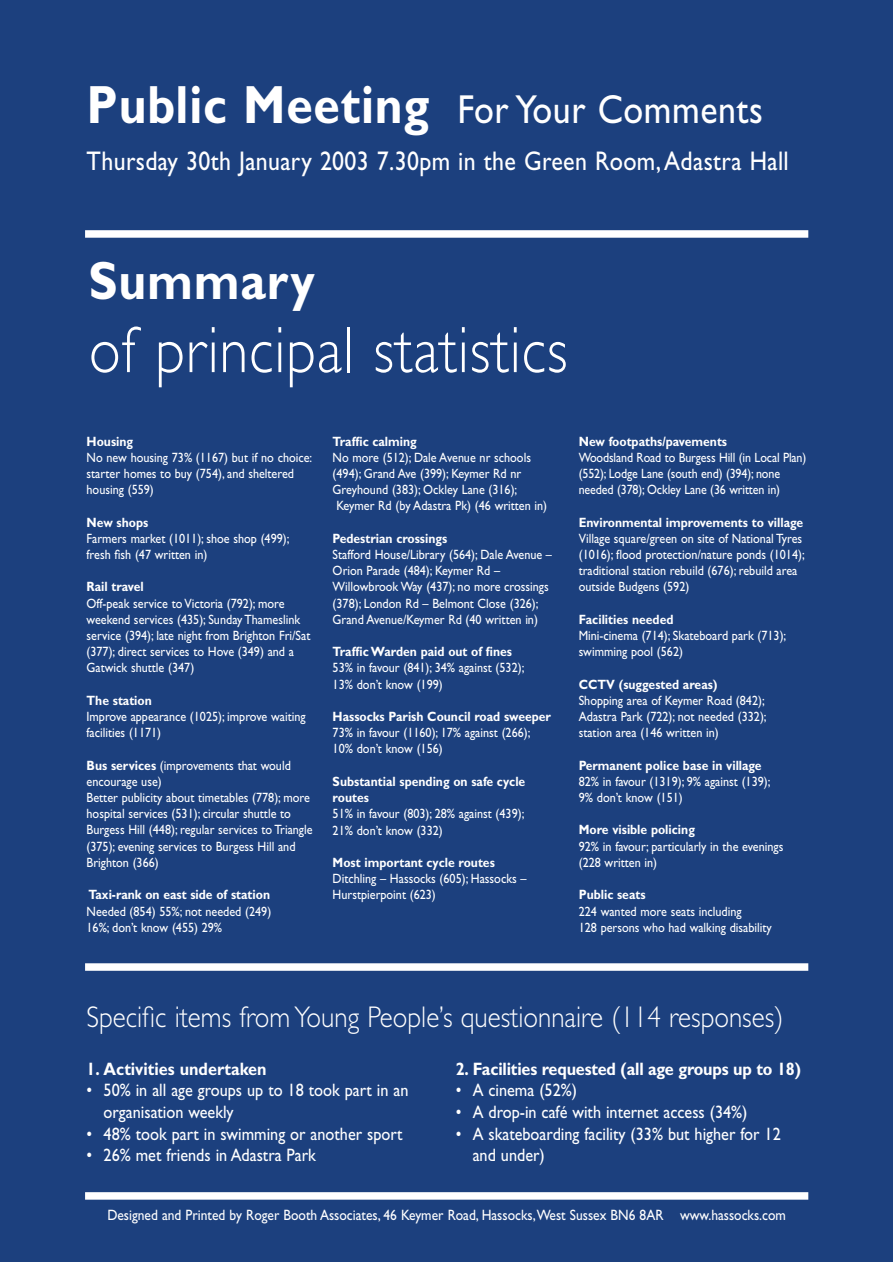
<style>
.page{position:relative;width:893px;height:1262px;background:#fff}
.page>*{position:absolute;margin:0;border:0;box-sizing:border-box;transform-origin:0 0}
.t1{font:300 66px "Gill Sans";letter-spacing:.015em;color:#fff;scale:.89 1}
.t2{font:700 54px "Gill Sans";letter-spacing:.015em;color:#fff;scale:.89 1}
.t3{font:40.5px "Gill Sans";letter-spacing:.015em;color:#fff;scale:.89 1}
.t4{font:300 30px "Gill Sans";color:#fff;scale:.9 1}
.t5{font:27px "Gill Sans";letter-spacing:.015em;color:#fff;scale:.89 1}
.t6{font:18px/21.6px "Gill Sans";color:#fff;scale:.9 1}
.t7{font:700 18px "Gill Sans";letter-spacing:-.01em;color:#fff;scale:.9 1}
.t8{font:15px "Gill Sans";color:#fff;scale:.9 1}
.t9{font:13.5px/16.2px "Gill Sans";color:#fff;scale:.9 1}
.t10{font:700 13.5px/16.2px "Gill Sans";color:#fff;scale:.9 1}
.t11{font:13.5px/16.2px "Gill Sans";color:#fff;scale:.89 1}
.s1{font-weight:700;font-size:54px}
.s2{font-weight:700}
</style>
<div class="page">
<div style="left:0;top:0;width:892px;height:1261px;background:#1c407e"></div>
<div style="left:85px;top:963px;width:723px;height:7px;background:#fff"></div>
<div style="left:85px;top:230px;width:723px;height:8px;background:#fff"></div>
<div style="left:85px;top:1192px;width:723px;height:7px;background:#fff"></div>
<h3 class="t3" style="left:87px;top:96px;width:761px"><span class="s1">Public Meeting</span> For Your Comments</h3>
<h3 class="t5" style="left:87px;top:151px;width:790px">Thursday 30th January 2003 7.30pm in the Green Room,Adastra Hall</h3>
<h2 class="t2" style="left:89px;top:262px;width:255px">Summary</h2>
<h1 class="t1" style="left:89px;top:327px;width:539px">of principal statistics</h1>
<p class="t10" style="left:87px;top:434px;width:53px">Housing</p>
<p class="t9" style="left:87px;top:450px;width:252px">No new housing 73% (1167) but if no choice: starter homes to buy (754), and sheltered housing (559)</p>
<p class="t10" style="left:87px;top:515px;width:70px">New shops</p>
<p class="t9" style="left:87px;top:531px;width:227px">Farmers market (1011); shoe shop (499); fresh fish (47 written in)</p>
<p class="t10" style="left:87px;top:580px;width:65px">Rail travel</p>
<p class="t9" style="left:87px;top:596px;width:250px">Off-peak service to Victoria (792); more weekend services (435); Sunday Thameslink service (394); late night from Brighton Fri/Sat (377); direct services to Hove (349) and a Gatwick shuttle (347)</p>
<p class="t10" style="left:87px;top:693px;width:74px">The station</p>
<p class="t9" style="left:87px;top:710px;width:245px">Improve appearance (1025); improve waiting facilities (1171)</p>
<p class="t9" style="left:87px;top:758px;width:253px"><span class="s2">Bus services</span> (improvements that would encourage use)<br>Better publicity about timetables (778); more hospital services (531); circular shuttle to Burgess Hill (448); regular services to Triangle (375); evening services to Burgess Hill and Brighton (366)</p>
<p class="t10" style="left:88px;top:888px;width:203px">Taxi-rank on east side of station</p>
<p class="t9" style="left:87px;top:904px;width:207px">Needed (854) 55%; not needed (249)<br>16%; don’t know (455) 29%</p>
<p class="t10" style="left:332px;top:434px;width:95px">Traffic calming</p>
<p class="t9" style="left:332px;top:450px;width:240px">No more (512); Dale Avenue nr schools (494); Grand Ave (399); Keymer Rd nr Greyhound (383); Ockley Lane (316); Keymer Rd (by Adastra Pk) (46 written in)</p>
<p class="t10" style="left:332px;top:531px;width:129px">Pedestrian crossings</p>
<p class="t9" style="left:332px;top:548px;width:245px">Stafford House/Library (564); Dale Avenue – Orion Parade (484); Keymer Rd – Willowbrook Way (437); no more crossings (378); London Rd – Belmont Close (326); Grand Avenue/Keymer Rd (40 written in)</p>
<p class="t10" style="left:332px;top:645px;width:201px">Traffic Warden paid out of fines</p>
<p class="t9" style="left:332px;top:661px;width:214px">53% in favour (841); 34% against (532);<br>13% don’t know (199)</p>
<p class="t10" style="left:332px;top:710px;width:244px">Hassocks Parish Council road sweeper</p>
<p class="t9" style="left:332px;top:726px;width:221px">73% in favour (1160); 17% against (266);<br>10% don’t know (156)</p>
<p class="t10" style="left:332px;top:774px;width:215px">Substantial spending on safe cycle routes</p>
<p class="t9" style="left:332px;top:807px;width:214px">51% in favour (803); 28% against (439);<br>21% don’t know (332)</p>
<p class="t10" style="left:332px;top:855px;width:182px">Most important cycle routes</p>
<p class="t9" style="left:332px;top:872px;width:217px">Ditchling – Hassocks (605); Hassocks –<br>Hurstpierpoint (623)</p>
<p class="t10" style="left:578px;top:434px;width:166px">New footpaths/pavements</p>
<p class="t11" style="left:578px;top:450px;width:257px">Woodsland Road to Burgess Hill (in Local Plan) (552); Lodge Lane (south end) (394); none needed (378); Ockley Lane (36 written in)</p>
<p class="t10" style="left:578px;top:515px;width:251px">Environmental improvements to village</p>
<p class="t9" style="left:578px;top:531px;width:252px">Village square/green on site of National Tyres (1016); flood protection/nature ponds (1014); traditional station rebuild (676); rebuild area outside Budgens (592)</p>
<p class="t10" style="left:578px;top:612px;width:107px">Facilities needed</p>
<p class="t9" style="left:578px;top:629px;width:232px">Mini-cinema (714); Skateboard park (713); swimming pool (562)</p>
<p class="t10" style="left:578px;top:677px;width:156px">CCTV (suggested areas)</p>
<p class="t9" style="left:578px;top:693px;width:210px">Shopping area of Keymer Road (842);<br>Adastra Park (722); not needed (332); station area (146 written in)</p>
<p class="t10" style="left:578px;top:758px;width:205px">Permanent police base in village</p>
<p class="t9" style="left:578px;top:774px;width:214px">82% in favour (1319); 9% against (139);<br>9% don’t know (151)</p>
<p class="t10" style="left:578px;top:823px;width:131px">More visible policing</p>
<p class="t9" style="left:578px;top:839px;width:229px">92% in favour; particularly in the evenings (228 written in)</p>
<p class="t10" style="left:578px;top:888px;width:76px">Public seats</p>
<p class="t9" style="left:578px;top:904px;width:216px">224 wanted more seats including<br>128 persons who had walking disability</p>
<h3 class="t4" style="left:87px;top:1006px;width:775px">Specific items from Young People’s questionnaire (114 responses)</h3>
<h3 class="t7" style="left:87px;top:1062px;width:201px">1. Activities undertaken</h3>
<h3 class="t6" style="left:104px;top:1081px;width:340px;text-indent:-17px">• 50% in all age groups up to 18 took part in an organisation weekly</h3>
<h3 class="t6" style="left:87px;top:1124px;width:352px">• 48% took part in swimming or another sport</h3>
<h3 class="t6" style="left:87px;top:1146px;width:256px">• 26% met friends in Adastra Park</h3>
<h3 class="t7" style="left:455px;top:1062px;width:385px">2. Facilities requested (all age groups up to 18)</h3>
<h3 class="t6" style="left:455px;top:1081px;width:136px">• A cinema (52%)</h3>
<h3 class="t6" style="left:455px;top:1103px;width:326px">• A drop-in café with internet access (34%)</h3>
<h3 class="t6" style="left:472px;top:1124px;width:344px;text-indent:-17px">• A skateboarding facility (33% but higher for 12 and under)</h3>
<p class="t8" style="left:107px;top:1209px;width:755px">Designed and Printed by Roger Booth Associates, 46 Keymer Road, Hassocks,West Sussex BN6 8AR www.hassocks.com</p>
</div>
